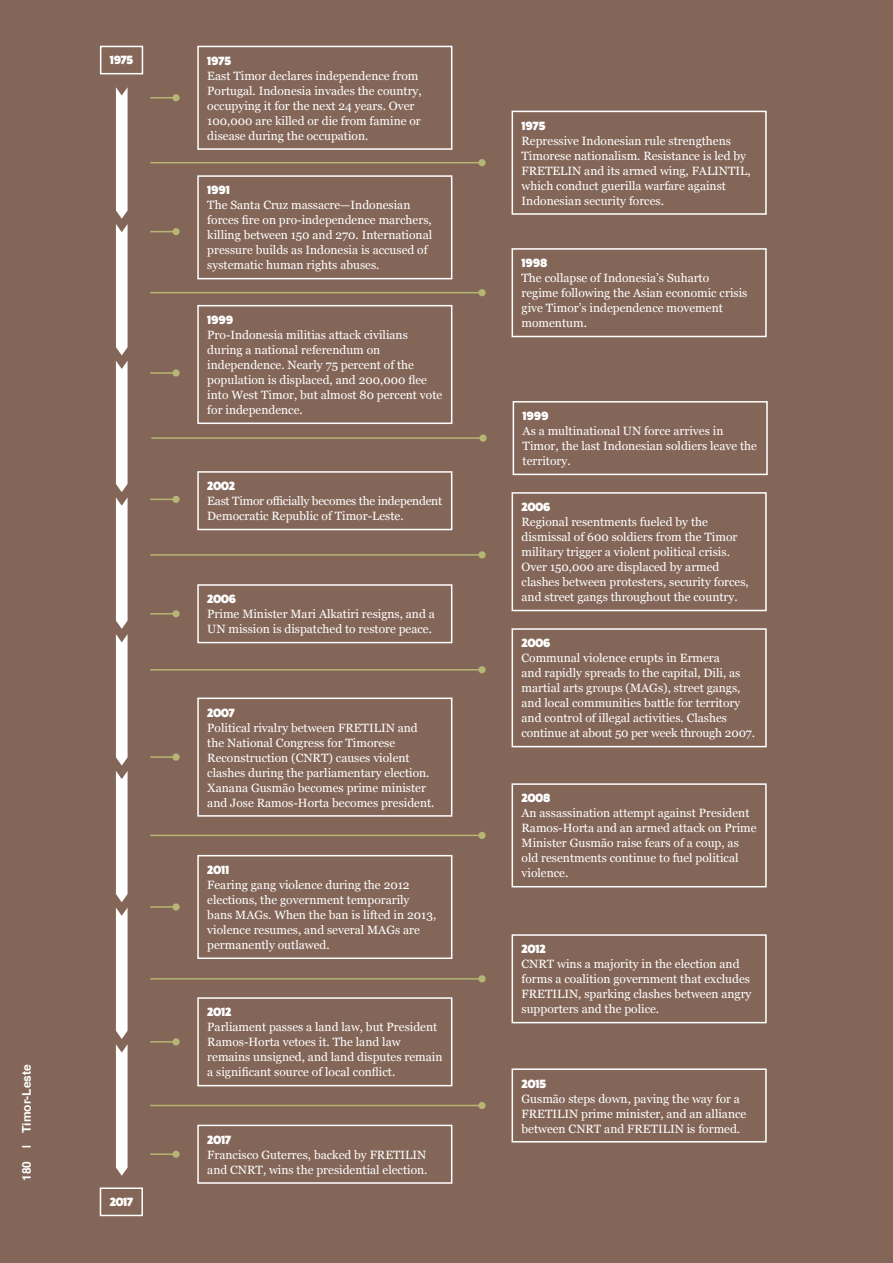
<style>
.page{position:relative;width:893px;height:1263px;background:#846659}
.page>*{position:absolute;margin:0;border:0;box-sizing:border-box;transform-origin:0 0}
.t1{font:12px/15px "Georgia";color:#fff}
.t2{font:800 12px "Fat Frank";color:#fff}
.t3{font:12px/15px "Georgia";letter-spacing:-.02em;color:#fff}
.t4{font:700 12px "Helvetica";color:#fff}
</style>
<div class="page">
<div style="left:197px;top:1125px;width:255px;height:59px;border:2px solid #fff"></div>
<div style="left:512px;top:1068px;width:255px;height:74px;border:2px solid #fff"></div>
<div style="left:197px;top:997px;width:255px;height:89px;border:2px solid #fff"></div>
<div style="left:512px;top:934px;width:255px;height:89px;border:2px solid #fff"></div>
<div style="left:197px;top:855px;width:255px;height:104px;border:2px solid #fff"></div>
<div style="left:512px;top:783px;width:255px;height:104px;border:2px solid #fff"></div>
<div style="left:197px;top:697px;width:255px;height:120px;border:2px solid #fff"></div>
<div style="left:512px;top:628px;width:255px;height:119px;border:2px solid #fff"></div>
<div style="left:197px;top:584px;width:255px;height:59px;border:2px solid #fff"></div>
<div style="left:512px;top:492px;width:255px;height:119px;border:2px solid #fff"></div>
<div style="left:197px;top:471px;width:255px;height:59px;border:2px solid #fff"></div>
<div style="left:513px;top:401px;width:255px;height:74px;border:2px solid #fff"></div>
<div style="left:197px;top:305px;width:255px;height:119px;border:2px solid #fff"></div>
<div style="left:512px;top:248px;width:255px;height:89px;border:2px solid #fff"></div>
<div style="left:197px;top:175px;width:255px;height:104px;border:2px solid #fff"></div>
<div style="left:512px;top:111px;width:255px;height:104px;border:2px solid #fff"></div>
<div style="left:197px;top:46px;width:255px;height:104px;border:2px solid #fff"></div>
<svg style="left:116px;top:771px;width:12px;height:405px;background:#f0eceb"></svg>
<svg style="left:116px;top:361px;width:12px;height:404px;background:#f0eceb"></svg>
<svg style="left:116px;top:87px;width:12px;height:268px;background:#f0edec"></svg>
<hr style="left:150px;top:162px;width:332px;height:1px;background:#b6b574">
<div style="left:478px;top:159px;width:8px;height:7px;background:#b6b574;border-radius:50%"></div>
<hr style="left:150px;top:292px;width:332px;height:1px;background:#b6b574">
<div style="left:478px;top:289px;width:8px;height:7px;background:#b6b574;border-radius:50%"></div>
<hr style="left:151px;top:437px;width:332px;height:2px;background:#b6b574">
<div style="left:479px;top:434px;width:8px;height:8px;background:#b6b574;border-radius:50%"></div>
<hr style="left:150px;top:554px;width:332px;height:2px;background:#b6b574">
<div style="left:478px;top:551px;width:8px;height:7px;background:#b6b574;border-radius:50%"></div>
<hr style="left:150px;top:669px;width:332px;height:1px;background:#b6b574">
<div style="left:478px;top:666px;width:8px;height:7px;background:#b6b574;border-radius:50%"></div>
<hr style="left:150px;top:835px;width:332px;height:1px;background:#b6b574">
<div style="left:478px;top:832px;width:8px;height:7px;background:#b6b574;border-radius:50%"></div>
<hr style="left:150px;top:978px;width:332px;height:1px;background:#b6b574">
<div style="left:478px;top:975px;width:8px;height:7px;background:#b6b574;border-radius:50%"></div>
<hr style="left:150px;top:1105px;width:332px;height:1px;background:#b6b574">
<div style="left:478px;top:1102px;width:8px;height:7px;background:#b6b574;border-radius:50%"></div>
<hr style="left:150px;top:97px;width:26px;height:2px;background:#b6b574">
<div style="left:172px;top:94px;width:8px;height:7px;background:#b6b574;border-radius:50%"></div>
<svg style="left:150px;top:231px;width:22px;height:1px"></svg>
<div style="left:172px;top:228px;width:8px;height:7px;background:#b6b574;border-radius:50%"></div>
<hr style="left:150px;top:372px;width:26px;height:2px;background:#b6b574">
<div style="left:172px;top:369px;width:8px;height:8px;background:#b6b574;border-radius:50%"></div>
<svg style="left:150px;top:499px;width:22px;height:1px"></svg>
<div style="left:172px;top:496px;width:8px;height:7px;background:#b6b574;border-radius:50%"></div>
<svg style="left:150px;top:613px;width:22px;height:1px"></svg>
<div style="left:172px;top:610px;width:8px;height:7px;background:#b6b574;border-radius:50%"></div>
<hr style="left:150px;top:756px;width:26px;height:2px;background:#b6b574">
<div style="left:172px;top:753px;width:8px;height:8px;background:#b6b574;border-radius:50%"></div>
<hr style="left:150px;top:906px;width:26px;height:2px;background:#b6b574">
<div style="left:172px;top:903px;width:8px;height:7px;background:#b6b574;border-radius:50%"></div>
<svg style="left:150px;top:1041px;width:22px;height:1px"></svg>
<div style="left:172px;top:1038px;width:8px;height:7px;background:#b6b574;border-radius:50%"></div>
<hr style="left:150px;top:1153px;width:26px;height:2px;background:#b6b574">
<div style="left:172px;top:1150px;width:8px;height:8px;background:#b6b574;border-radius:50%"></div>
<div style="left:100px;top:46px;width:43px;height:28px;border:2px solid #fff"></div>
<div style="left:100px;top:1187px;width:43px;height:29px;border:2px solid #fff"></div>
<p class="t4" style="left:17px;top:1148px;width:85px;rotate:-90deg">| Timor-Leste</p>
<p class="t4" style="left:17px;top:1181px;width:22px;rotate:-90deg">180</p>
<p class="t2" style="left:110px;top:54px;width:25px">1975</p>
<p class="t2" style="left:110px;top:1195px;width:25px">2017</p>
<p class="t2" style="left:207px;top:54px;width:25px">1975</p>
<p class="t1" style="left:207px;top:68px;width:216px">East Timor declares independence from Portugal. Indonesia invades the country, occupying it for the next 24 years. Over 100,000 are killed or die from famine or disease during the occupation.</p>
<p class="t2" style="left:207px;top:184px;width:24px">1991</p>
<p class="t1" style="left:207px;top:197px;width:226px">The Santa Cruz massacre—Indonesian forces fire on pro-independence marchers, killing between 150 and 270. International pressure builds as Indonesia is accused of systematic human rights abuses.</p>
<p class="t2" style="left:207px;top:313px;width:27px">1999</p>
<p class="t1" style="left:207px;top:327px;width:236px">Pro-Indonesia militias attack civilians during a national referendum on independence. Nearly 75 percent of the population is displaced, and 200,000 flee into West Timor, but almost 80 percent vote for independence.</p>
<p class="t2" style="left:207px;top:479px;width:29px">2002</p>
<p class="t3" style="left:207px;top:493px;width:236px">East Timor officially becomes the independent<br>Democratic Republic of Timor-Leste.</p>
<p class="t2" style="left:207px;top:592px;width:30px">2006</p>
<p class="t1" style="left:207px;top:606px;width:229px">Prime Minister Mari Alkatiri resigns, and a<br>UN mission is dispatched to restore peace.</p>
<p class="t2" style="left:207px;top:706px;width:29px">2007</p>
<p class="t1" style="left:207px;top:719px;width:229px">Political rivalry between FRETILIN and the National Congress for Timorese Reconstruction (CNRT) causes violent clashes during the parliamentary election.<br>Xanana Gusmão becomes prime minister and Jose Ramos-Horta becomes president.</p>
<p class="t2" style="left:207px;top:863px;width:23px">2011</p>
<p class="t1" style="left:207px;top:877px;width:230px">Fearing gang violence during the 2012 elections, the government temporarily bans MAGs. When the ban is lifted in 2013, violence resumes, and several MAGs are permanently outlawed.</p>
<p class="t2" style="left:207px;top:1005px;width:26px">2012</p>
<p class="t1" style="left:207px;top:1019px;width:237px">Parliament passes a land law, but President Ramos-Horta vetoes it. The land law remains unsigned, and land disputes remain a significant source of local conflict.</p>
<p class="t2" style="left:207px;top:1133px;width:25px">2017</p>
<p class="t1" style="left:207px;top:1146px;width:222px">Francisco Guterres, backed by FRETILIN and CNRT, wins the presidential election.</p>
<p class="t2" style="left:522px;top:119px;width:25px">1975</p>
<p class="t1" style="left:522px;top:133px;width:231px">Repressive Indonesian rule strengthens Timorese nationalism. Resistance is led by FRETELIN and its armed wing, FALINTIL, which conduct guerilla warfare against Indonesian security forces.</p>
<p class="t2" style="left:522px;top:256px;width:27px">1998</p>
<p class="t1" style="left:522px;top:270px;width:227px">The collapse of Indonesia’s Suharto regime following the Asian economic crisis give Timor’s independence movement momentum.</p>
<p class="t2" style="left:523px;top:409px;width:27px">1999</p>
<p class="t1" style="left:523px;top:423px;width:236px">As a multinational UN force arrives in<br>Timor, the last Indonesian soldiers leave the territory.</p>
<p class="t2" style="left:522px;top:500px;width:30px">2006</p>
<p class="t1" style="left:522px;top:514px;width:229px">Regional resentments fueled by the dismissal of 600 soldiers from the Timor military trigger a violent political crisis.<br>Over 150,000 are displaced by armed clashes between protesters, security forces, and street gangs throughout the country.</p>
<p class="t2" style="left:522px;top:636px;width:30px">2006</p>
<p class="t1" style="left:522px;top:650px;width:235px">Communal violence erupts in Ermera<br>and rapidly spreads to the capital, Dili, as martial arts groups (MAGs), street gangs, and local communities battle for territory and control of illegal activities. Clashes continue at about 50 per week through 2007.</p>
<p class="t2" style="left:522px;top:791px;width:30px">2008</p>
<p class="t1" style="left:522px;top:805px;width:237px">An assassination attempt against President Ramos-Horta and an armed attack on Prime Minister Gusmão raise fears of a coup, as old resentments continue to fuel political violence.</p>
<p class="t2" style="left:522px;top:942px;width:26px">2012</p>
<p class="t1" style="left:522px;top:956px;width:231px">CNRT wins a majority in the election and forms a coalition government that excludes FRETILIN, sparking clashes between angry supporters and the police.</p>
<p class="t2" style="left:522px;top:1077px;width:26px">2015</p>
<p class="t1" style="left:522px;top:1090px;width:226px">Gusmão steps down, paving the way for a<br>FRETILIN prime minister, and an alliance between CNRT and FRETILIN is formed.</p>
</div>
